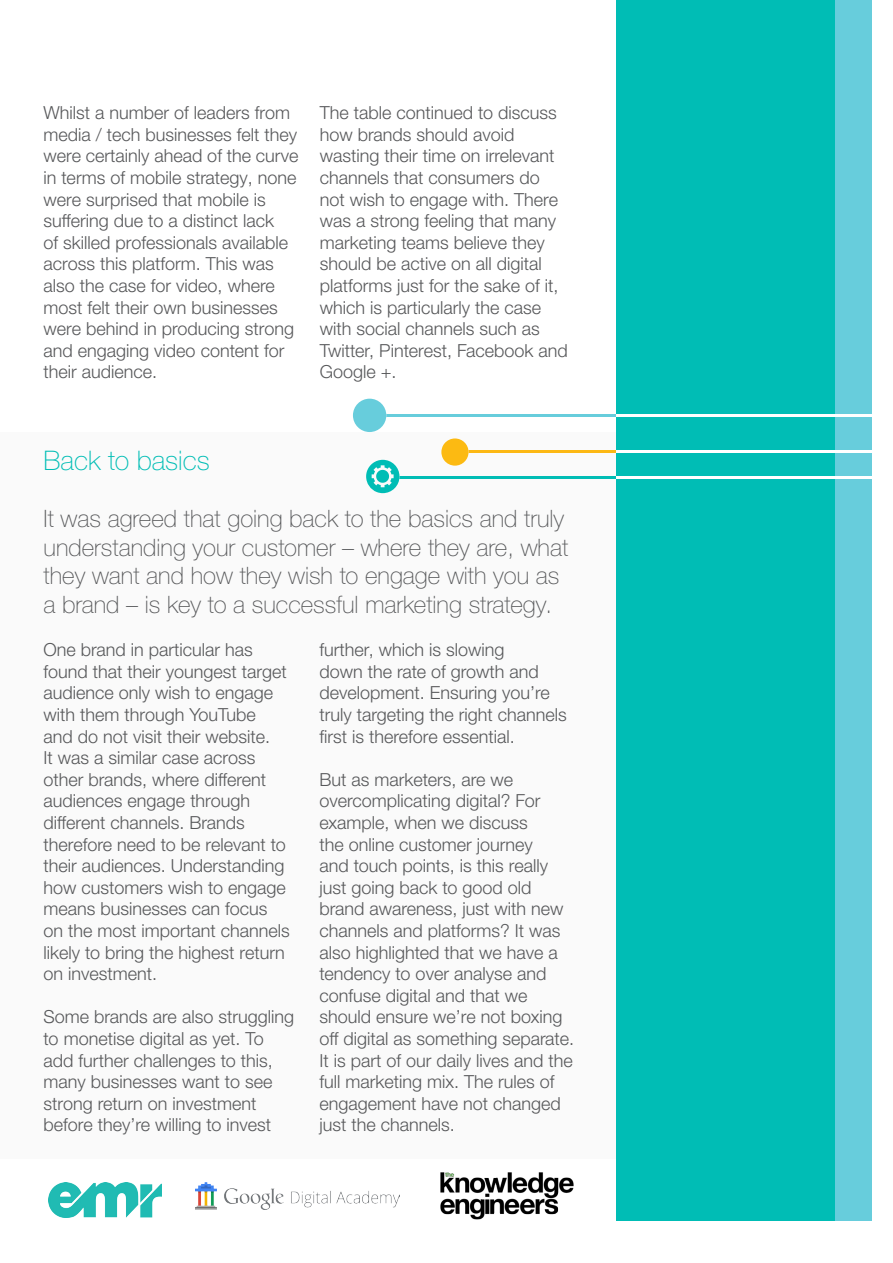
<style>
.page{position:relative;width:893px;height:1263px;background:#fff}
.page>*{position:absolute;margin:0;border:0;box-sizing:border-box;transform-origin:0 0}
.t1{font:100 27px "Helvetica Neue LTW1 G";color:#00bdb5}
.t2{font:100 24px/28.5px "Helvetica Neue LTW1 G";color:#57585a}
.t3{font:300 18px/21.6px "Helvetica Neue LTW1 G";color:#57585a}
</style>
<div class="page">
<img style="left:440px;top:1172px;width:134px;height:48px">
<img style="left:49px;top:1183px;width:113px;height:35px">
<img style="left:195px;top:1183px;width:205px;height:26px">
<div style="left:0;top:433px;width:640px;height:726px;background:#fafafa"></div>
<hr style="left:369px;top:414px;width:318px;height:2px;background:#67cddc">
<hr style="left:454px;top:451px;width:222px;height:2px;background:#fcb814">
<hr style="left:382px;top:476px;width:294px;height:2px;background:#00bdb5">
<div style="left:617px;top:0;width:237px;height:1220px;background:#00bdb5"></div>
<div style="left:836px;top:0;width:36px;height:1220px;background:#67cddc"></div>
<svg style="left:441px;top:438px;width:28px;height:28px"></svg>
<div style="left:353px;top:399px;width:33px;height:33px;background:#67cddc;border-radius:50%"></div>
<svg style="left:366px;top:460px;width:33px;height:33px"></svg>
<hr style="left:617px;top:414px;width:276px;height:2px;background:#fff">
<hr style="left:617px;top:476px;width:276px;height:2px;background:#fff">
<hr style="left:617px;top:451px;width:276px;height:2px;background:#fff">
<p class="t3" style="left:44px;top:102px;width:256px">Whilst a number of leaders from media / tech businesses felt they were certainly ahead of the curve in terms of mobile strategy, none were surprised that mobile is suffering due to a distinct lack<br>of skilled professionals available across this platform. This was also the case for video, where most felt their own businesses were behind in producing strong and engaging video content for their audience.</p>
<p class="t3" style="left:320px;top:102px;width:250px">The table continued to discuss how brands should avoid wasting their time on irrelevant channels that consumers do not wish to engage with. There was a strong feeling that many marketing teams believe they should be active on all digital platforms just for the sake of it, which is particularly the case with social channels such as<br>Twitter, Pinterest, Facebook and<br>Google +.</p>
<p class="t1" style="left:44px;top:444px;width:168px">Back to basics</p>
<p class="t2" style="left:44px;top:505px;width:526px">It was agreed that going back to the basics and truly understanding your customer – where they are, what they want and how they wish to engage with you as a brand – is key to a successful marketing strategy.</p>
<p class="t3" style="left:44px;top:639px;width:248px">One brand in particular has found that their youngest target audience only wish to engage with them through YouTube and do not visit their website.<br>It was a similar case across other brands, where different audiences engage through different channels. Brands therefore need to be relevant to their audiences. Understanding how customers wish to engage means businesses can focus on the most important channels likely to bring the highest return on investment.</p>
<p class="t3" style="left:44px;top:1006px;width:252px">Some brands are also struggling to monetise digital as yet. To add further challenges to this, many businesses want to see strong return on investment before they’re willing to invest</p>
<p class="t3" style="left:319px;top:639px;width:249px">further, which is slowing<br>down the rate of growth and development. Ensuring you’re truly targeting the right channels first is therefore essential.</p>
<p class="t3" style="left:319px;top:768px;width:256px">But as marketers, are we overcomplicating digital? For example, when we discuss<br>the online customer journey<br>and touch points, is this really just going back to good old brand awareness, just with new channels and platforms? It was also highlighted that we have a tendency to over analyse and confuse digital and that we should ensure we’re not boxing off digital as something separate.<br>It is part of our daily lives and the full marketing mix. The rules of engagement have not changed just the channels.</p>
</div>
